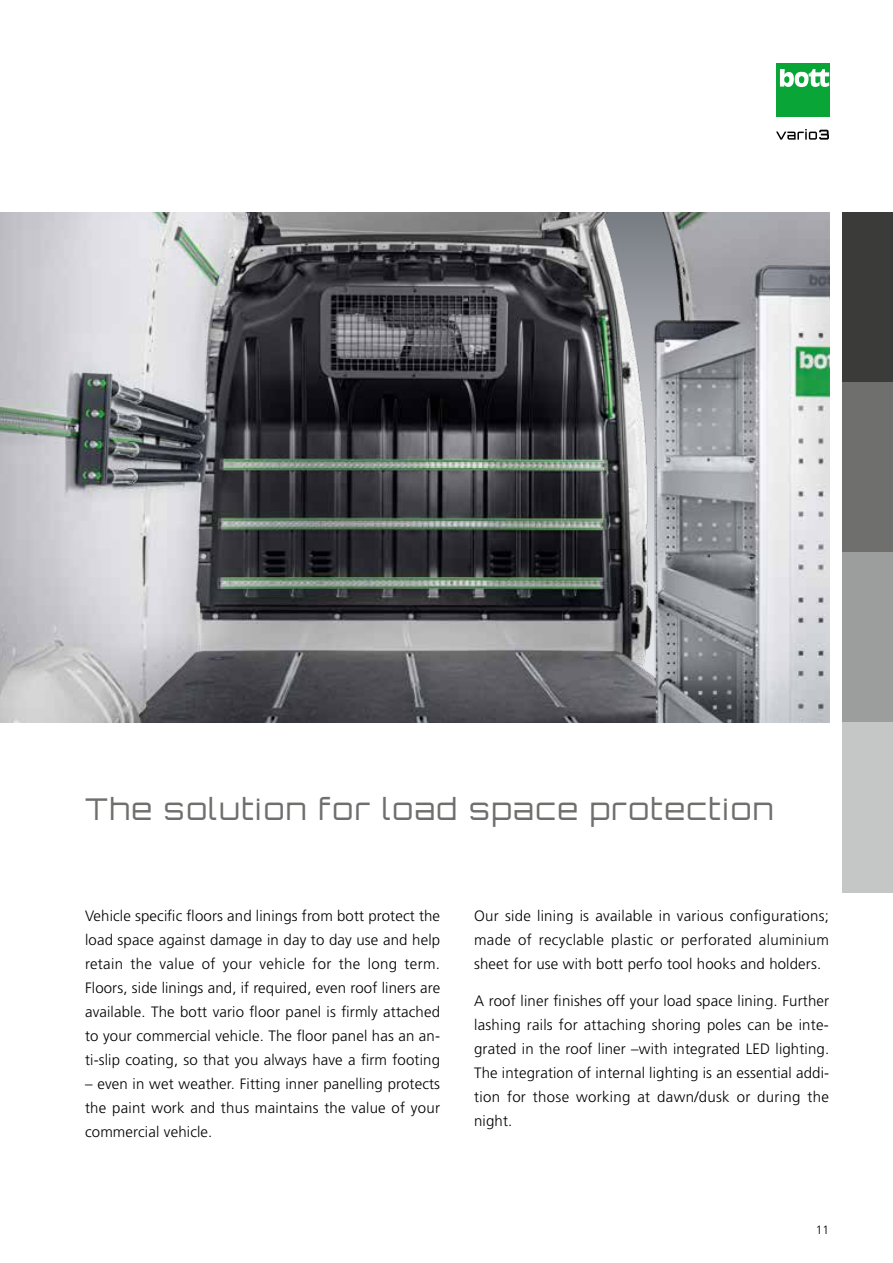
<style>
.page{position:relative;width:893px;height:1263px;background:#fff}
.page>*{position:absolute;margin:0;border:0;box-sizing:border-box;transform-origin:0 0}
.t1{font:300 30px "Orbitron CE";letter-spacing:.06em;color:#6f6f6e}
.t2{font:300 15px/24px "Frutiger LT Pro";letter-spacing:.01em;color:#000;text-align:justify}
.t3{font:300 12px "Frutiger LT Pro";color:#000}
</style>
<div class="page">
<div style="left:776px;top:64px;width:53px;height:53px;background:#0aa537"></div>
<svg style="left:780px;top:69px;width:49px;height:18px"></svg>
<svg style="left:776px;top:129px;width:53px;height:11px"></svg>
<div style="left:842px;top:213px;width:51px;height:170px;background:#3b3b3a"></div>
<div style="left:842px;top:383px;width:51px;height:170px;background:#6f6f6e"></div>
<div style="left:842px;top:553px;width:51px;height:170px;background:#9c9d9d"></div>
<div style="left:842px;top:723px;width:51px;height:170px;background:#c5c6c6"></div>
<img style="left:0;top:213px;width:829px;height:510px">
<h1 class="t1" style="left:85px;top:791px;width:690px">The solution for load space protection</h1>
<p class="t2" style="left:85px;top:904px;width:357px">Vehicle specific floors and linings from bott protect the load space against damage in day to day use and help retain the value of your vehicle for the long term.<br>Floors, side linings and, if required, even roof liners are available. The bott vario floor panel is firmly attached to your commercial vehicle. The floor panel has an an&shy;ti-slip coating, so that you always have a firm footing</p>
<p class="t2" style="left:85px;top:1072px;width:357px">– even in wet weather. Fitting inner panelling protects the paint work and thus maintains the value of your commercial vehicle.</p>
<p class="t2" style="left:474px;top:904px;width:356px">Our side lining is available in various configurations; made of recyclable plastic or perforated aluminium sheet for use with bott perfo tool hooks and holders.</p>
<p class="t2" style="left:474px;top:989px;width:357px">A roof liner finishes off your load space lining. Further lashing rails for attaching shoring poles can be inte&shy;grated in the roof liner –with integrated LED lighting.<br>The integration of internal lighting is an essential addi&shy;tion for those working at dawn/dusk or during the night.</p>
<p class="t3" style="left:816px;top:1222px;width:15px">11</p>
</div>
